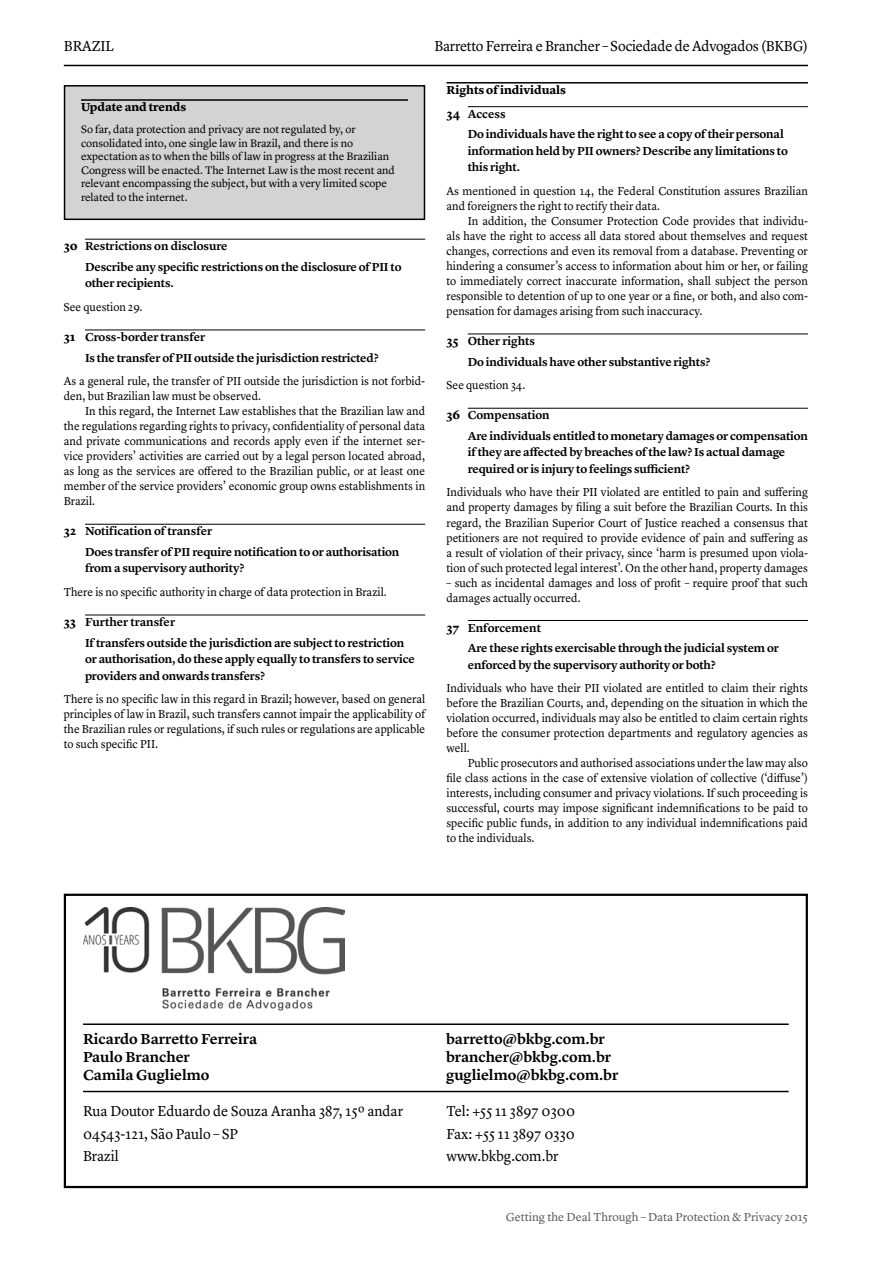
<style>
.page{position:relative;width:893px;height:1263px;background:#fff}
.page>*{position:absolute;margin:0;border:0;box-sizing:border-box;transform-origin:0 0}
.t1{font:15px/22.5px "Lyon Text";color:#000;scale:.95 1}
.t2{font:600 15px "Lyon Text";letter-spacing:-.005em;color:#000}
.t3{font:12px/15px "Lyon Text";color:#000;text-align:justify;scale:.95 1}
.t4{font:600 12px/20.7px "Lyon Text";letter-spacing:-.01em;color:#000}
.t5{font:12px "Lyon Text";color:#58595b}
.t6{font:700 12px/23.5px "Lyon Text";letter-spacing:-.005em;color:#000}
.t7{font:11.25px/13.5px "Lyon Text";letter-spacing:-.005em;color:#000}
.s1{font-weight:700}
.s2{font-weight:600}
</style>
<div class="page">
<hr style="left:64px;top:65px;width:744px;height:1px;background:#000">
<hr style="left:85px;top:239px;width:340px;height:1px;background:#000">
<hr style="left:85px;top:330px;width:340px;height:1px;background:#000">
<hr style="left:85px;top:524px;width:340px;height:1px;background:#000">
<hr style="left:85px;top:615px;width:340px;height:1px;background:#000">
<hr style="left:446px;top:82px;width:362px;height:2px;background:#000">
<hr style="left:468px;top:106px;width:340px;height:1px;background:#000">
<hr style="left:468px;top:334px;width:340px;height:1px;background:#000">
<hr style="left:468px;top:408px;width:340px;height:1px;background:#000">
<hr style="left:468px;top:620px;width:340px;height:1px;background:#000">
<hr style="left:83px;top:1023px;width:706px;height:2px;background:#000">
<hr style="left:83px;top:1091px;width:706px;height:1px;background:#000">
<img style="left:83px;top:908px;width:261px;height:103px">
<div style="left:64px;top:894px;width:744px;height:294px;border:2px solid #000"></div>
<div style="left:65px;top:86px;width:359px;height:133px;background:#d1d3d4"></div>
<hr style="left:81px;top:99px;width:327px;height:2px;background:#000">
<div style="left:64px;top:85px;width:361px;height:135px;border:2px solid #000"></div>
<p class="t1" style="left:64px;top:34px;width:54px">BRAZIL</p>
<p class="t1" style="left:434px;top:34px;width:395px">Barretto Ferreira e Brancher – Sociedade de Advogados (BKBG)</p>
<p class="t6" style="left:81px;top:95px;width:107px">Update and trends</p>
<p class="t7" style="left:81px;top:122px;width:315px">So far, data protection and privacy are not regulated by, or consolidated into, one single law in Brazil, and there is no expectation as to when the bills of law in progress at the Brazilian Congress will be enacted. The Internet Law is the most recent and relevant encompassing the subject, but with a very limited scope related to the internet.</p>
<p class="t4" style="left:85px;top:235px;width:318px;text-indent:-21px"><span class="s1">30</span> Restrictions on disclosure<br>Describe any specific restrictions on the disclosure of PII to</p>
<p class="t4" style="left:85px;top:272px;width:90px">other recipients.</p>
<p class="t3" style="left:64px;top:298px;width:84px">See question 29.</p>
<p class="t4" style="left:85px;top:326px;width:295px;text-indent:-21px"><span class="s1">31</span> Cross-border transfer<br>Is the transfer of PII outside the jurisdiction restricted?</p>
<p class="t3" style="left:64px;top:373px;width:382px">As a general rule, the transfer of PII outside the jurisdiction is not forbid&shy;den, but Brazilian law must be observed.</p>
<p class="t3" style="left:64px;top:403px;width:382px;text-indent:21px">In this regard, the Internet Law establishes that the Brazilian law and the regulations regarding rights to privacy, confidentiality of personal data and private communications and records apply even if the internet ser&shy;vice providers’ activities are carried out by a legal person located abroad, as long as the services are offered to the Brazilian public, or at least one member of the service providers’ economic group owns establishments in Brazil.</p>
<p class="t4" style="left:85px;top:520px;width:316px;text-indent:-21px"><span class="s1">32</span> Notification of transfer<br>Does transfer of PII require notification to or authorisation</p>
<p class="t4" style="left:85px;top:557px;width:161px">from a supervisory authority?</p>
<p class="t3" style="left:64px;top:583px;width:342px">There is no specific authority in charge of data protection in Brazil.</p>
<p class="t4" style="left:85px;top:611px;width:321px;text-indent:-21px"><span class="s1">33</span> Further transfer<br>If transfers outside the jurisdiction are subject to restriction</p>
<p class="t4" style="left:85px;top:650px;width:331px;line-height:16.5px">or authorisation, do these apply equally to transfers to service providers and onwards transfers?</p>
<p class="t3" style="left:64px;top:691px;width:382px">There is no specific law in this regard in Brazil; however, based on general principles of law in Brazil, such transfers cannot impair the applicability of the Brazilian rules or regulations, if such rules or regulations are applicable to such specific PII.</p>
<p class="t6" style="left:446px;top:77px;width:121px">Rights of individuals<br>34 <span class="s2">Access</span></p>
<p class="t4" style="left:468px;top:125px;width:322px;line-height:16.5px">Do individuals have the right to see a copy of their personal information held by PII owners? Describe any limitations to this right.</p>
<p class="t3" style="left:446px;top:182px;width:382px">As mentioned in question 14, the Federal Constitution assures Brazilian and foreigners the right to rectify their data.</p>
<p class="t3" style="left:446px;top:212px;width:382px;text-indent:21px">In addition, the Consumer Protection Code provides that individu&shy;als have the right to access all data stored about themselves and request changes, corrections and even its removal from a database. Preventing or hindering a consumer’s access to information about him or her, or failing to immediately correct inaccurate information, shall subject the person responsible to detention of up to one year or a fine, or both, and also com&shy;pensation for damages arising from such inaccuracy.</p>
<p class="t4" style="left:468px;top:330px;width:244px;text-indent:-21px"><span class="s1">35</span> Other rights<br>Do individuals have other substantive rights?</p>
<p class="t3" style="left:446px;top:377px;width:85px">See question 34.</p>
<p class="t4" style="left:468px;top:404px;width:342px;text-indent:-21px"><span class="s1">36</span> Compensation<br>Are individuals entitled to monetary damages or compensation</p>
<p class="t4" style="left:468px;top:443px;width:319px;line-height:16.5px">if they are affected by breaches of the law? Is actual damage required or is injury to feelings sufficient?</p>
<p class="t3" style="left:446px;top:484px;width:382px">Individuals who have their PII violated are entitled to pain and suffering and property damages by filing a suit before the Brazilian Courts. In this regard, the Brazilian Superior Court of Justice reached a consensus that petitioners are not required to provide evidence of pain and suffering as a result of violation of their privacy, since ‘harm is presumed upon viola&shy;tion of such protected legal interest’. On the other hand, property damages</p>
<p class="t3" style="left:446px;top:574px;width:382px">– such as incidental damages and loss of profit – require proof that such damages actually occurred.</p>
<p class="t4" style="left:468px;top:616px;width:313px;text-indent:-21px"><span class="s1">37</span> Enforcement<br>Are these rights exercisable through the judicial system or</p>
<p class="t4" style="left:468px;top:653px;width:250px">enforced by the supervisory authority or both?</p>
<p class="t3" style="left:446px;top:680px;width:382px">Individuals who have their PII violated are entitled to claim their rights before the Brazilian Courts, and, depending on the situation in which the violation occurred, individuals may also be entitled to claim certain rights before the consumer protection departments and regulatory agencies as well.</p>
<p class="t3" style="left:446px;top:755px;width:382px;text-indent:21px">Public prosecutors and authorised associations under the law may also file class actions in the case of extensive violation of collective (‘diffuse’) interests, including consumer and privacy violations. If such proceeding is successful, courts may impose significant indemnifications to be paid to specific public funds, in addition to any individual indemnifications paid to the individuals.</p>
<p class="t2" style="left:83px;top:1027px;width:176px">Ricardo Barretto Ferreira</p>
<p class="t2" style="left:446px;top:1027px;width:160px">barretto@bkbg.com.br</p>
<p class="t2" style="left:83px;top:1045px;width:108px">Paulo Brancher</p>
<p class="t2" style="left:446px;top:1045px;width:166px">brancher@bkbg.com.br</p>
<p class="t2" style="left:83px;top:1063px;width:128px">Camila Guglielmo</p>
<p class="t2" style="left:446px;top:1063px;width:174px">guglielmo@bkbg.com.br</p>
<p class="t1" style="left:83px;top:1099px;width:338px">Rua Doutor Eduardo de Souza Aranha 387, 15º andar<br>04543-121, São Paulo – SP<br>Brazil</p>
<p class="t1" style="left:446px;top:1099px;width:137px;text-align:justify">Tel: +55 11 3897 0300<br>Fax: +55 11 3897 0330 www.bkbg.com.br</p>
<p class="t5" style="left:506px;top:1208px;width:304px">Getting the Deal Through – Data Protection &amp; Privacy 2015</p>
</div>
